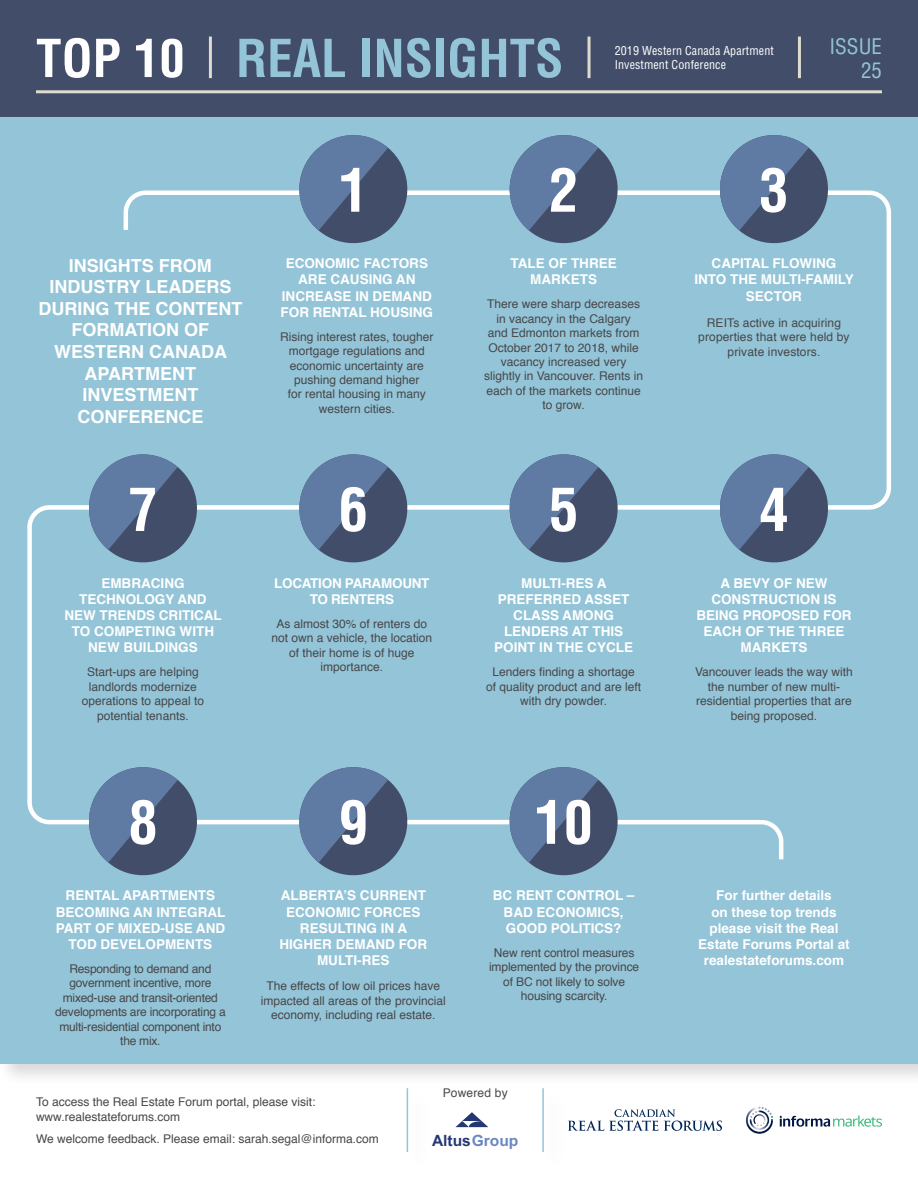
<style>
.page{position:relative;width:918px;height:1188px;background:#fff}
.page>*{position:absolute;margin:0;border:0;box-sizing:border-box;transform-origin:0 0}
.t1{font:700 condensed 58.5px "Helvetica";color:#fff}
.t2{font:700 condensed 51px "Helvetica";color:#94c4d7}
.t3{font:condensed 21px/24px "Helvetica";color:#94c4d7;text-align:right}
.t4{font:700 18px/21.6px "Helvetica";color:#fff;text-align:center}
.t5{font:700 15.6px "Arial";color:#243773}
.t6{font:700 13.5px/16.2px "Helvetica";color:#fff;text-align:center}
.t7{font:700 13.5px/16.2px "Helvetica";letter-spacing:-.02em;color:#fff;text-align:center}
.t8{font:12px/14.4px "Helvetica";color:#474749;text-align:center}
.t9{font:12px/14.4px "Helvetica";letter-spacing:-.02em;color:#474749;text-align:center}
.t10{font:condensed 12px/14.4px "Helvetica";letter-spacing:.01em;color:#fff}
.s1{color:#fff}
.s2{color:#6b87c4}
</style>
<div class="page">
<div style="left:0;top:114px;width:918px;height:973px;background:#000;opacity:.15"></div>
<div style="left:0;top:117px;width:918px;height:946px;background:#94c4d7"></div>
<div style="left:0;top:0;width:918px;height:117px;background:#424e69"></div>
<hr style="left:36px;top:90px;width:846px;height:3px;background:#dddccf">
<hr style="left:588px;top:37px;width:3px;height:41px;background:#dddccf">
<hr style="left:209px;top:37px;width:3px;height:41px;background:#dddccf">
<hr style="left:798px;top:37px;width:3px;height:41px;background:#dddccf">
<div style="left:374px;top:190px;width:389px;height:5px;background:#fff"></div>
<hr style="left:153px;top:820px;width:389px;height:4px;background:#fff">
<div style="left:153px;top:505px;width:622px;height:5px;background:#fff"></div>
<svg style="left:123px;top:135px;width:291px;height:109px"></svg>
<svg style="left:503px;top:135px;width:121px;height:109px"></svg>
<svg style="left:293px;top:767px;width:121px;height:109px"></svg>
<svg style="left:503px;top:454px;width:121px;height:109px"></svg>
<svg style="left:713px;top:135px;width:178px;height:428px"></svg>
<svg style="left:27px;top:454px;width:177px;height:422px"></svg>
<svg style="left:293px;top:454px;width:121px;height:109px"></svg>
<svg style="left:503px;top:767px;width:281px;height:109px"></svg>
<svg style="left:568px;top:1109px;width:154px;height:22px"></svg>
<hr style="left:407px;top:1088px;width:1px;height:64px;background:#94c4d7">
<img style="left:746px;top:1111px;width:26px;height:23px">
<img style="left:750px;top:1126px;width:19px;height:4px">
<svg style="left:750px;top:1107px;width:23px;height:19px"></svg>
<svg style="left:780px;top:1115px;width:102px;height:12px"></svg>
<hr style="left:542px;top:1088px;width:2px;height:64px;background:#94c4d7">
<svg style="left:456px;top:1112px;width:32px;height:15px"></svg>
<h2 class="t2" style="left:36px;top:28px;width:529px"><span class="s1">TOP 10</span> REAL INSIGHTS</h2>
<p class="t10" style="left:615px;top:43px;width:161px">2019 Western Canada Apartment<br>Investment Conference</p>
<h3 class="t3" style="left:829px;top:34px;width:54px">ISSUE<br>25</h3>
<h3 class="t4" style="left:38px;top:255px;width:205px">INSIGHTS FROM<br>INDUSTRY LEADERS<br>DURING THE CONTENT<br>FORMATION OF<br>WESTERN CANADA<br>APARTMENT<br>INVESTMENT<br>CONFERENCE</h3>
<h1 class="t1" style="left:128px;top:474px;width:31px">7</h1>
<p class="t6" style="left:64px;top:575px;width:159px">EMBRACING<br>TECHNOLOGY AND<br>NEW TRENDS CRITICAL<br>TO COMPETING WITH<br>NEW BUILDINGS</p>
<p class="t8" style="left:82px;top:665px;width:124px">Start-ups are helping landlords modernize operations to appeal to potential tenants.</p>
<h1 class="t1" style="left:339px;top:155px;width:31px">1</h1>
<p class="t6" style="left:281px;top:256px;width:154px">ECONOMIC FACTORS<br>ARE CAUSING AN<br>INCREASE IN DEMAND<br>FOR RENTAL HOUSING</p>
<p class="t8" style="left:280px;top:330px;width:155px">Rising interest rates, tougher mortgage regulations and economic uncertainty are pushing demand higher<br>for rental housing in many western cities.</p>
<h1 class="t1" style="left:339px;top:474px;width:31px">6</h1>
<p class="t7" style="left:274px;top:575px;width:157px">LOCATION PARAMOUNT<br>TO RENTERS</p>
<p class="t8" style="left:271px;top:617px;width:162px">As almost 30% of renters do not own a vehicle, the location of their home is of huge importance.</p>
<h1 class="t1" style="left:549px;top:155px;width:31px">2</h1>
<p class="t6" style="left:511px;top:256px;width:108px">TALE OF THREE<br>MARKETS</p>
<p class="t8" style="left:484px;top:297px;width:161px">There were sharp decreases in vacancy in the Calgary<br>and Edmonton markets from<br>October 2017 to 2018, while vacancy increased very slightly in Vancouver. Rents in each of the markets continue to grow.</p>
<h1 class="t1" style="left:549px;top:474px;width:31px">5</h1>
<p class="t6" style="left:494px;top:575px;width:140px">MULTI-RES A<br>PREFERRED ASSET<br>CLASS AMONG<br>LENDERS AT THIS<br>POINT IN THE CYCLE</p>
<p class="t8" style="left:486px;top:665px;width:156px">Lenders finding a shortage of quality product and are left with dry powder.</p>
<h1 class="t1" style="left:128px;top:787px;width:31px">8</h1>
<p class="t6" style="left:56px;top:888px;width:171px">RENTAL APARTMENTS<br>BECOMING AN INTEGRAL<br>PART OF MIXED-USE AND<br>TOD DEVELOPMENTS</p>
<p class="t9" style="left:55px;top:962px;width:172px">Responding to demand and government incentive, more mixed-use and transit-oriented developments are incorporating a multi-residential component into the mix.</p>
<h1 class="t1" style="left:339px;top:787px;width:31px">9</h1>
<h1 class="t1" style="left:534px;top:787px;width:60px">10</h1>
<p class="t6" style="left:279px;top:888px;width:149px">ALBERTA’S CURRENT<br>ECONOMIC FORCES<br>RESULTING IN A<br>HIGHER DEMAND FOR<br>MULTI-RES</p>
<p class="t6" style="left:493px;top:888px;width:143px">BC RENT CONTROL –<br>BAD ECONOMICS,<br>GOOD POLITICS?</p>
<p class="t8" style="left:489px;top:946px;width:152px">New rent control measures implemented by the province of BC not likely to solve housing scarcity.</p>
<p class="t8" style="left:261px;top:979px;width:186px">The effects of low oil prices have impacted all areas of the provincial economy, including real estate.</p>
<p class="t8" style="left:36px;top:1095px;width:281px;line-height:15px;text-align:left">To access the Real Estate Forum portal, please visit: www.realestateforums.com</p>
<p class="t8" style="left:36px;top:1132px;width:344px">We welcome feedback. Please email: sarah.segal@informa.com</p>
<p class="t8" style="left:443px;top:1086px;width:66px">Powered by</p>
<h3 class="t5" style="left:432px;top:1130px;width:88px">Altus<span class="s2">Group</span></h3>
<h1 class="t1" style="left:759px;top:155px;width:31px">3</h1>
<p class="t6" style="left:694px;top:256px;width:161px">CAPITAL FLOWING<br>INTO THE MULTI-FAMILY<br>SECTOR</p>
<p class="t8" style="left:698px;top:316px;width:153px">REITs active in acquiring properties that were held by private investors.</p>
<h1 class="t1" style="left:759px;top:474px;width:31px">4</h1>
<p class="t6" style="left:696px;top:575px;width:157px">A BEVY OF NEW<br>CONSTRUCTION IS<br>BEING PROPOSED FOR<br>EACH OF THE THREE<br>MARKETS</p>
<p class="t8" style="left:695px;top:665px;width:159px">Vancouver leads the way with the number of new multi&shy;residential properties that are being proposed.</p>
<p class="t6" style="left:698px;top:888px;width:153px">For further details<br>on these top trends please visit the Real<br>Estate Forums Portal at realestateforums.com</p>
</div>
